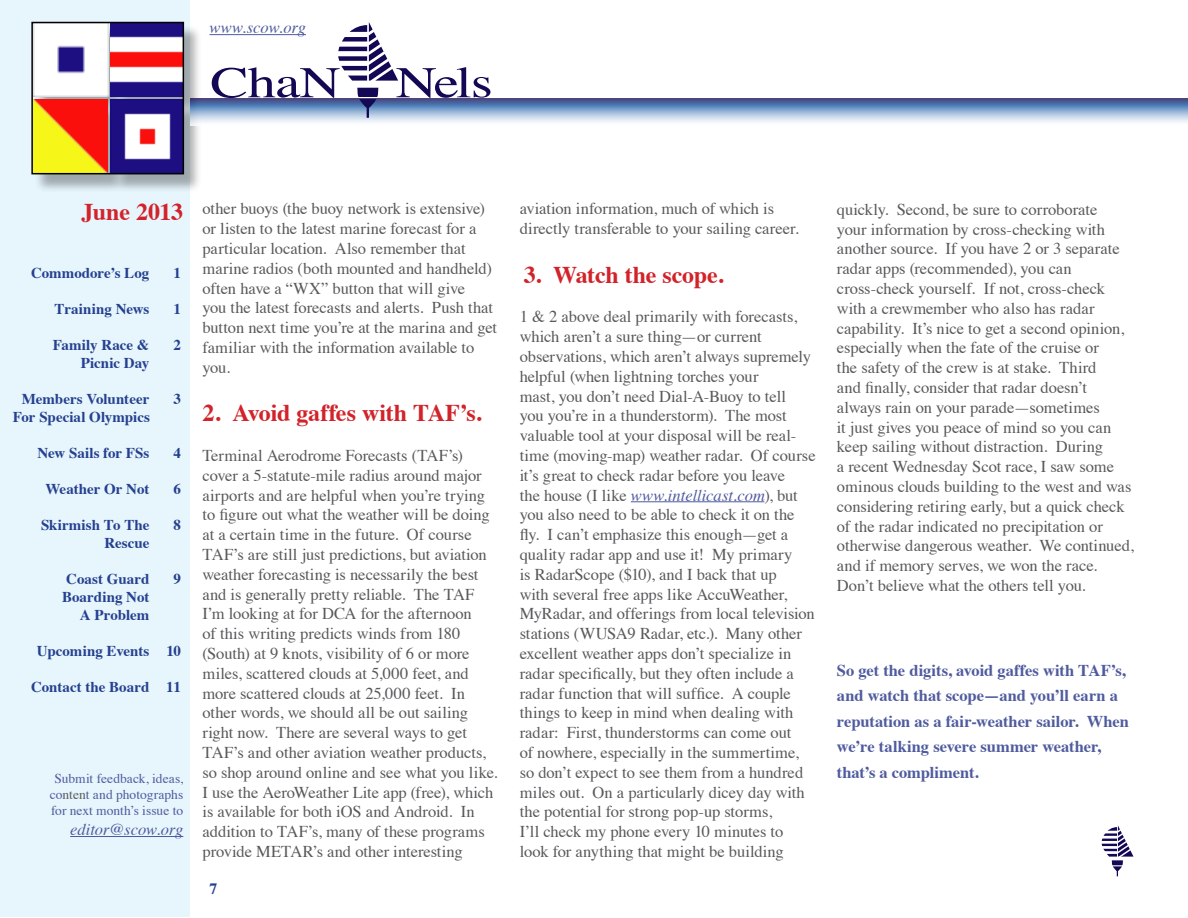
<style>
.page{position:relative;width:1188px;height:918px;background:#fff}
.page>*{position:absolute;margin:0;border:0;box-sizing:border-box;transform-origin:0 0}
.t1{font:43.95px "Times";letter-spacing:-.015em;color:#120853;scale:1.29 1}
.t2{font:700 24px "Times";letter-spacing:-.01em;color:#d2232a}
.t3{font:16.5px/19.8px "Times";letter-spacing:-.005em;color:#58595b}
.t4{font:700 16.5px/25.5px "Times";letter-spacing:-.005em;color:#4f5b9e}
.t5{font:italic 16.5px "Times";color:#4f5b9e}
.t6{font:700 15.75px "Times";color:#25408f}
.t7{font:700 15px/18px "Times";color:#25408f;text-align:right}
.t8{font:13.5px/16.2px "Times";color:#4f5b9e;text-align:center}
.s1{color:#58595b}
.s2{font-style:italic;color:#4f5b9e}
</style>
<div class="page">
<div style="left:0;top:1px;width:190px;height:916px;background:#e7f6fd"></div>
<hr style="left:210px;top:34px;width:96px;height:1px;background:#4f5b9e">
<div style="left:34px;top:24px;width:169px;height:169px;background:#000;opacity:.32"></div>
<img style="left:34px;top:25px;width:74px;height:72px">
<img style="left:111px;top:25px;width:70px;height:72px">
<img style="left:34px;top:100px;width:74px;height:71px">
<img style="left:111px;top:100px;width:70px;height:71px">
<div style="left:31px;top:22px;width:153px;height:152px;border:2px solid #000"></div>
<svg style="left:190px;top:99px;width:997px;height:26px"></svg>
<svg style="left:338px;top:22px;width:60px;height:59px"></svg>
<svg style="left:357px;top:88px;width:21px;height:30px"></svg>
<hr style="left:70px;top:836px;width:113px;height:1px;background:#4f5b9e">
<hr style="left:631px;top:501px;width:133px;height:1px;background:#4f5b9e">
<svg style="left:1101px;top:826px;width:33px;height:50px"></svg>
<p class="t5" style="left:210px;top:14px;width:98px">www.scow.org</p>
<h1 class="t1" style="left:210px;top:41px;width:102px">ChaN</h1>
<h1 class="t1" style="left:396px;top:41px;width:77px">Nels</h1>
<h2 class="t2" style="left:82px;top:189px;width:103px">June 2013</h2>
<p class="t7" style="left:31px;top:262px;width:120px">Commodore’s Log</p>
<p class="t7" style="left:173px;top:262px;width:9px">1</p>
<p class="t7" style="left:54px;top:298px;width:96px">Training News</p>
<p class="t7" style="left:173px;top:298px;width:9px">1</p>
<p class="t7" style="left:53px;top:334px;width:98px">Family Race &amp;</p>
<p class="t7" style="left:173px;top:334px;width:9px">2</p>
<p class="t7" style="left:81px;top:352px;width:70px">Picnic Day</p>
<p class="t7" style="left:22px;top:388px;width:129px">Members Volunteer</p>
<p class="t7" style="left:173px;top:388px;width:9px">3</p>
<p class="t7" style="left:13px;top:406px;width:139px">For Special Olympics</p>
<p class="t7" style="left:37px;top:442px;width:114px">New Sails for FSs</p>
<p class="t7" style="left:173px;top:442px;width:9px">4</p>
<p class="t7" style="left:45px;top:478px;width:105px">Weather Or Not</p>
<p class="t7" style="left:173px;top:478px;width:9px">6</p>
<p class="t7" style="left:41px;top:514px;width:110px">Skirmish To The</p>
<p class="t7" style="left:173px;top:514px;width:9px">8</p>
<p class="t7" style="left:105px;top:532px;width:46px">Rescue</p>
<p class="t7" style="left:66px;top:568px;width:85px">Coast Guard</p>
<p class="t7" style="left:173px;top:568px;width:9px">9</p>
<p class="t7" style="left:62px;top:586px;width:89px">Boarding Not<br>A Problem</p>
<p class="t7" style="left:37px;top:640px;width:145px">Upcoming Events 10</p>
<p class="t7" style="left:31px;top:676px;width:151px">Contact the Board 11</p>
<p class="t8" style="left:50px;top:769px;width:135px">Submit feedback, ideas, co<span class="s1">nten</span>t and photographs for next month’s issue to</p>
<p class="t5" style="left:70px;top:815px;width:115px">editor@scow.org</p>
<p class="t3" style="left:202px;top:197px;width:296px">other buoys (the buoy network is extensive) or listen to the latest marine forecast for a particular location. Also remember that marine radios (both mounted and handheld) often have a “WX” button that will give<br>you the latest forecasts and alerts. Push that button next time you’re at the marina and get familiar with the information available to you.</p>
<h2 class="t2" style="left:202px;top:390px;width:280px">2. Avoid gaffes with TAF’s.</h2>
<p class="t3" style="left:202px;top:444px;width:297px">Terminal Aerodrome Forecasts (TAF’s) cover a 5-statute-mile radius around major airports and are helpful when you’re trying to figure out what the weather will be doing at a certain time in the future. Of course TAF’s are still just predictions, but aviation weather forecasting is necessarily the best and is generally pretty reliable. The TAF I’m looking at for DCA for the afternoon<br>of this writing predicts winds from 180 (South) at 9 knots, visibility of 6 or more miles, scattered clouds at 5,000 feet, and more scattered clouds at 25,000 feet. In other words, we should all be out sailing right now. There are several ways to get TAF’s and other aviation weather products, so shop around online and see what you like.<br>I use the AeroWeather Lite app (free), which is available for both iOS and Android. In addition to TAF’s, many of these programs provide METAR’s and other interesting</p>
<p class="t6" style="left:210px;top:874px;width:9px">7</p>
<p class="t3" style="left:520px;top:197px;width:281px">aviation information, much of which is directly transferable to your sailing career.</p>
<h2 class="t2" style="left:524px;top:252px;width:201px">3. Watch the scope.</h2>
<p class="t3" style="left:520px;top:305px;width:297px">1 &amp; 2 above deal primarily with forecasts, which aren’t a sure thing—or current observations, which aren’t always supremely helpful (when lightning torches your<br>mast, you don’t need Dial-A-Buoy to tell<br>you you’re in a thunderstorm). The most valuable tool at your disposal will be real&shy;time (moving-map) weather radar. Of course it’s great to check radar before you leave<br>the house (I like <span class="s2">www.intellicast.com</span>), but you also need to be able to check it on the fly. I can’t emphasize this enough—get a quality radar app and use it! My primary<br>is RadarScope ($10), and I back that up<br>with several free apps like AccuWeather, MyRadar, and offerings from local television stations (WUSA9 Radar, etc.). Many other excellent weather apps don’t specialize in radar specifically, but they often include a radar function that will suffice. A couple things to keep in mind when dealing with radar: First, thunderstorms can come out<br>of nowhere, especially in the summertime, so don’t expect to see them from a hundred miles out. On a particularly dicey day with the potential for strong pop-up storms,<br>I’ll check my phone every 10 minutes to look for anything that might be building</p>
<p class="t3" style="left:837px;top:198px;width:298px">quickly. Second, be sure to corroborate<br>your information by cross-checking with another source. If you have 2 or 3 separate radar apps (recommended), you can cross-check yourself. If not, cross-check with a crewmember who also has radar capability. It’s nice to get a second opinion, especially when the fate of the cruise or<br>the safety of the crew is at stake. Third<br>and finally, consider that radar doesn’t always rain on your parade—sometimes<br>it just gives you peace of mind so you can keep sailing without distraction. During<br>a recent Wednesday Scot race, I saw some ominous clouds building to the west and was considering retiring early, but a quick check of the radar indicated no precipitation or otherwise dangerous weather. We continued, and if memory serves, we won the race.<br>Don’t believe what the others tell you.</p>
<p class="t4" style="left:837px;top:656px;width:294px">So get the digits, avoid gaffes with TAF’s, and watch that scope—and you’ll earn a reputation as a fair-weather sailor. When we’re talking severe summer weather, that’s a compliment.</p>
</div>
